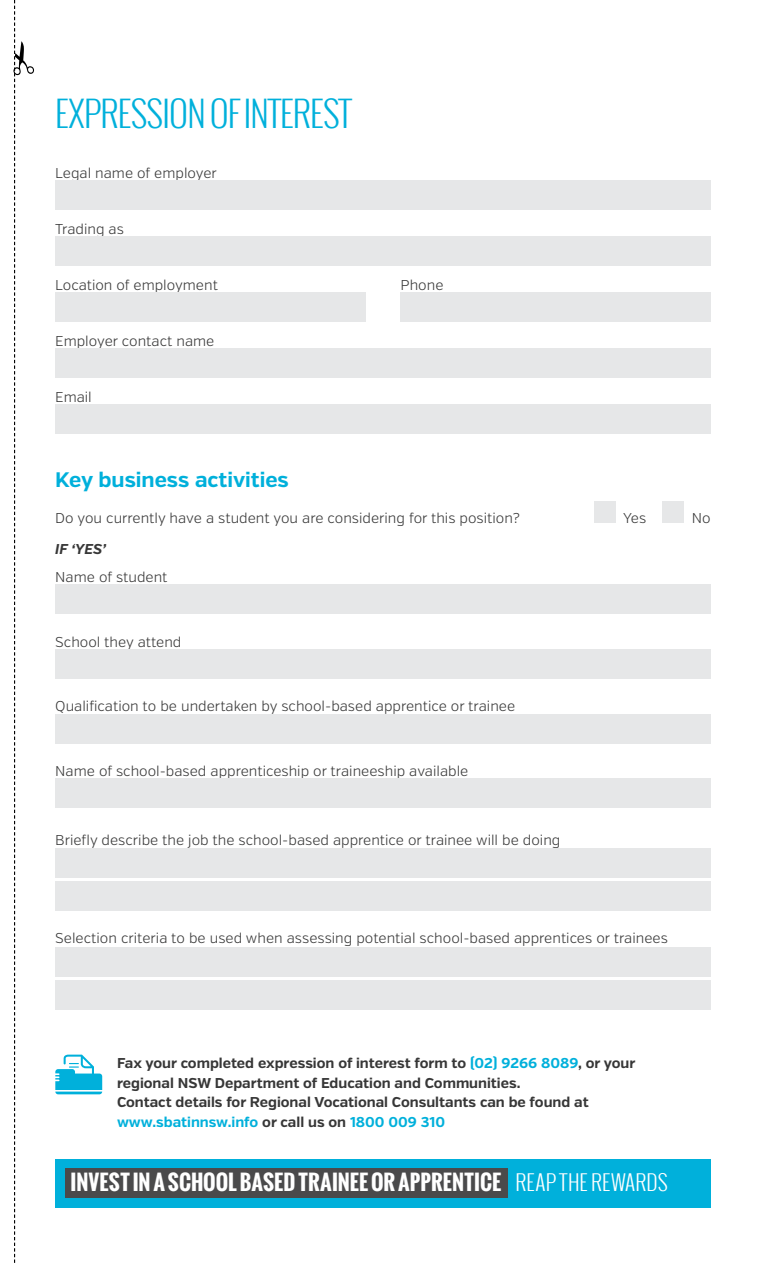
<style>
.page{position:relative;width:766px;height:1263px;background:#fff}
.page>*{position:absolute;margin:0;border:0;box-sizing:border-box;transform-origin:0 0}
.t1{font:300 34.8px "Oswald";letter-spacing:-.025em;color:#00b0db}
.t2{font:700 21px "Oswald";letter-spacing:.005em;color:#fff}
.t3{font:700 21px "Verb";color:#00b0db}
.t4{font:300 14.25px "Verb";color:#373737}
.t5{font:700 14.25px/19.5px "Verb";color:#373737}
.t6{font:italic 700 14.25px "Verb";color:#373737}
.s1{color:#00b0db}
.s2{font-weight:300}
</style>
<div class="page">
<svg style="left:13px;top:0;width:21px;height:1263px"></svg>
<div style="left:55px;top:180px;width:655px;height:30px;background:#e6e7e8"></div>
<div style="left:55px;top:236px;width:655px;height:30px;background:#e6e7e8"></div>
<div style="left:55px;top:292px;width:311px;height:30px;background:#e6e7e8"></div>
<div style="left:400px;top:292px;width:310px;height:30px;background:#e6e7e8"></div>
<div style="left:55px;top:348px;width:655px;height:30px;background:#e6e7e8"></div>
<div style="left:55px;top:404px;width:655px;height:30px;background:#e6e7e8"></div>
<div style="left:594px;top:501px;width:21px;height:22px;background:#e6e7e8"></div>
<div style="left:662px;top:501px;width:21px;height:22px;background:#e6e7e8"></div>
<div style="left:55px;top:585px;width:655px;height:29px;background:#e6e7e8"></div>
<div style="left:55px;top:649px;width:655px;height:30px;background:#e6e7e8"></div>
<div style="left:55px;top:714px;width:655px;height:29px;background:#e6e7e8"></div>
<div style="left:55px;top:778px;width:655px;height:30px;background:#e6e7e8"></div>
<div style="left:55px;top:848px;width:655px;height:30px;background:#e6e7e8"></div>
<div style="left:55px;top:881px;width:655px;height:30px;background:#e6e7e8"></div>
<div style="left:55px;top:947px;width:655px;height:29px;background:#e6e7e8"></div>
<div style="left:55px;top:980px;width:655px;height:29px;background:#e6e7e8"></div>
<svg style="left:55px;top:1054px;width:47px;height:40px"></svg>
<div style="left:55px;top:1159px;width:655px;height:49px;background:#00b0db"></div>
<div style="left:65px;top:1168px;width:442px;height:30px;background:#4a4a4b"></div>
<h1 class="t1" style="left:55px;top:90px;width:298px">EXPRESSION OF INTEREST</h1>
<p class="t4" style="left:55px;top:164px;width:163px">Legal name of employer</p>
<p class="t4" style="left:55px;top:220px;width:70px">Trading as</p>
<p class="t4" style="left:55px;top:276px;width:164px">Location of employment</p>
<p class="t4" style="left:400px;top:276px;width:44px">Phone</p>
<p class="t4" style="left:55px;top:332px;width:160px">Employer contact name</p>
<p class="t4" style="left:55px;top:388px;width:38px">Email</p>
<h2 class="t3" style="left:55px;top:467px;width:235px">Key business activities</h2>
<p class="t4" style="left:55px;top:509px;width:466px">Do you currently have a student you are considering for this position?</p>
<p class="t4" style="left:623px;top:509px;width:25px">Yes</p>
<p class="t4" style="left:691px;top:509px;width:20px">No</p>
<p class="t6" style="left:55px;top:540px;width:52px">IF ‘YES’</p>
<p class="t4" style="left:55px;top:569px;width:114px">Name of student</p>
<p class="t4" style="left:55px;top:633px;width:128px">School they attend</p>
<p class="t4" style="left:55px;top:698px;width:461px">Qualification to be undertaken by school-based apprentice or trainee</p>
<p class="t4" style="left:55px;top:762px;width:414px">Name of school-based apprenticeship or traineeship available</p>
<p class="t4" style="left:55px;top:832px;width:506px">Briefly describe the job the school-based apprentice or trainee will be doing</p>
<p class="t4" style="left:55px;top:930px;width:614px">Selection criteria to be used when assessing potential school-based apprentices or trainees</p>
<p class="t5" style="left:117px;top:1054px;width:520px">Fax your completed expression of interest form to <span class="s1">(02) 9266 8089</span>, or your regional NSW Department of Education and Communities.<br>Contact details for Regional Vocational Consultants can be found at <span class="s1">www.sbatinnsw.info</span> or call us on <span class="s1">1800 009 310</span></p>
<h2 class="t2" style="left:71px;top:1167px;width:598px">INVEST IN A SCHOOL BASED TRAINEE OR APPRENTICE <span class="s2">REAP THE REWARDS</span></h2>
</div>
